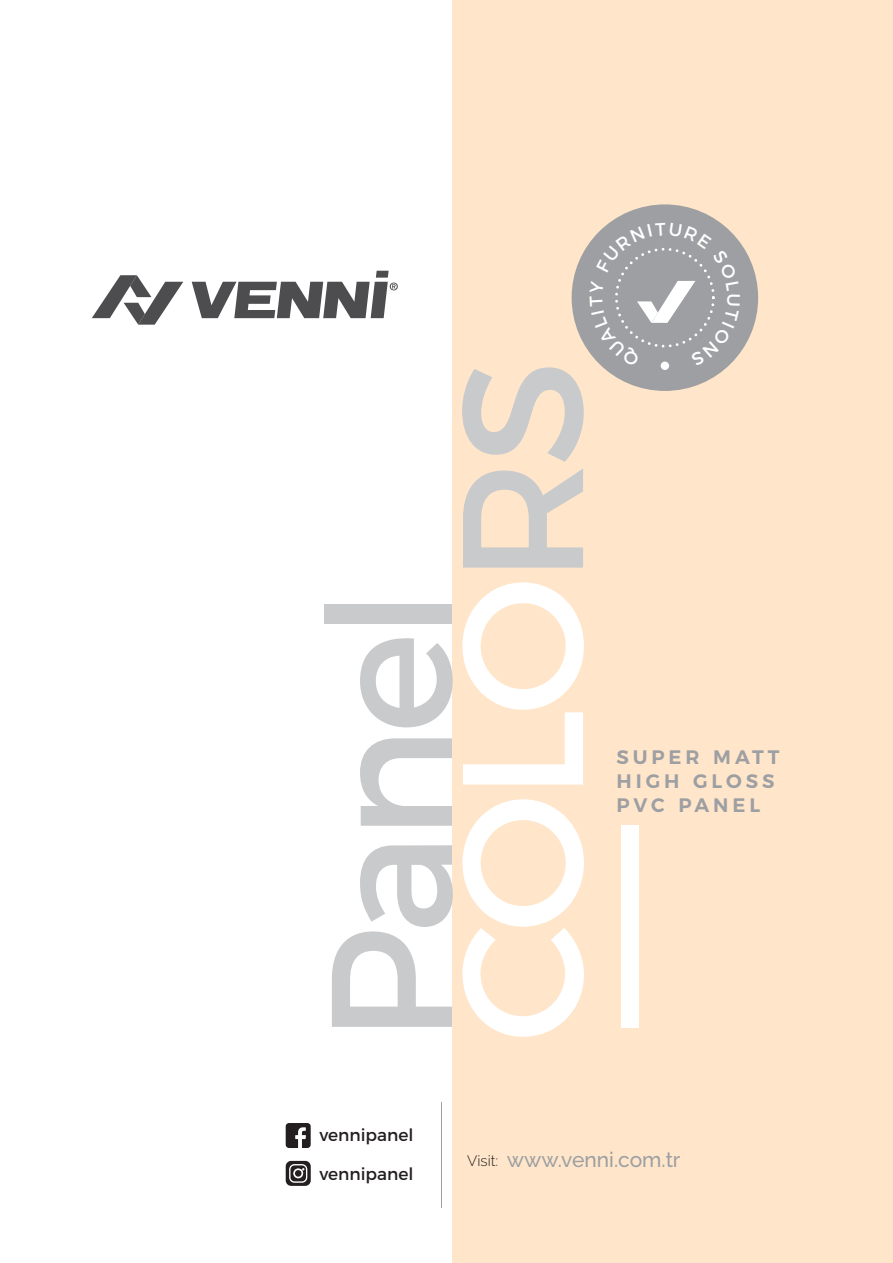
<style>
.page{position:relative;width:893px;height:1263px;background:#fff}
.page>*{position:absolute;margin:0;border:0;box-sizing:border-box;transform-origin:0 0}
.t1{font:171.6px/131.1px "Montserrat";letter-spacing:-.04em;color:#c9cacc}
.t2{font:500 21px "Raleway";color:#9d9fa2}
.t3{font:600 19.5px/24px "Montserrat";letter-spacing:.2em;color:#9d9fa2}
.t4{font:17.1px "Montserrat";color:#231f20}
.s1{color:#fff}
.s2{font-weight:300;font-size:15px;color:#231f20}
</style>
<div class="page">
<div style="left:452px;top:0;width:441px;height:1263px;background:#ffe6cb"></div>
<div style="left:572px;top:204px;width:186px;height:187px;background:#9d9fa2;border-radius:50%"></div>
<div style="left:661px;top:362px;width:8px;height:8px;background:#fff;border-radius:50%"></div>
<hr style="left:441px;top:1102px;width:1px;height:105px;background:#9d9fa2">
<svg style="left:92px;top:275px;width:91px;height:50px"></svg>
<svg style="left:192px;top:271px;width:206px;height:47px"></svg>
<svg style="left:286px;top:1161px;width:25px;height:25px"></svg>
<svg style="left:286px;top:1123px;width:25px;height:25px"></svg>
<div style="left:621px;top:826px;width:18px;height:202px;background:#fff"></div>
<svg style="left:590px;top:222px;width:150px;height:144px"></svg>
<h1 class="t1" style="left:311px;top:1043px;width:685px;rotate:-90deg">Panel<br><span class="s1">COLO</span>RS</h1>
<p class="t3" style="left:616px;top:743px;width:165px">SUPER MATT<br>HIGH GLOSS<br>PVC PANEL</p>
<p class="t4" style="left:319px;top:1122px;width:96px">vennipanel</p>
<p class="t4" style="left:319px;top:1160px;width:96px">vennipanel</p>
<p class="t2" style="left:467px;top:1147px;width:215px"><span class="s2">Visit:</span> www.venni.com.tr</p>
</div>
